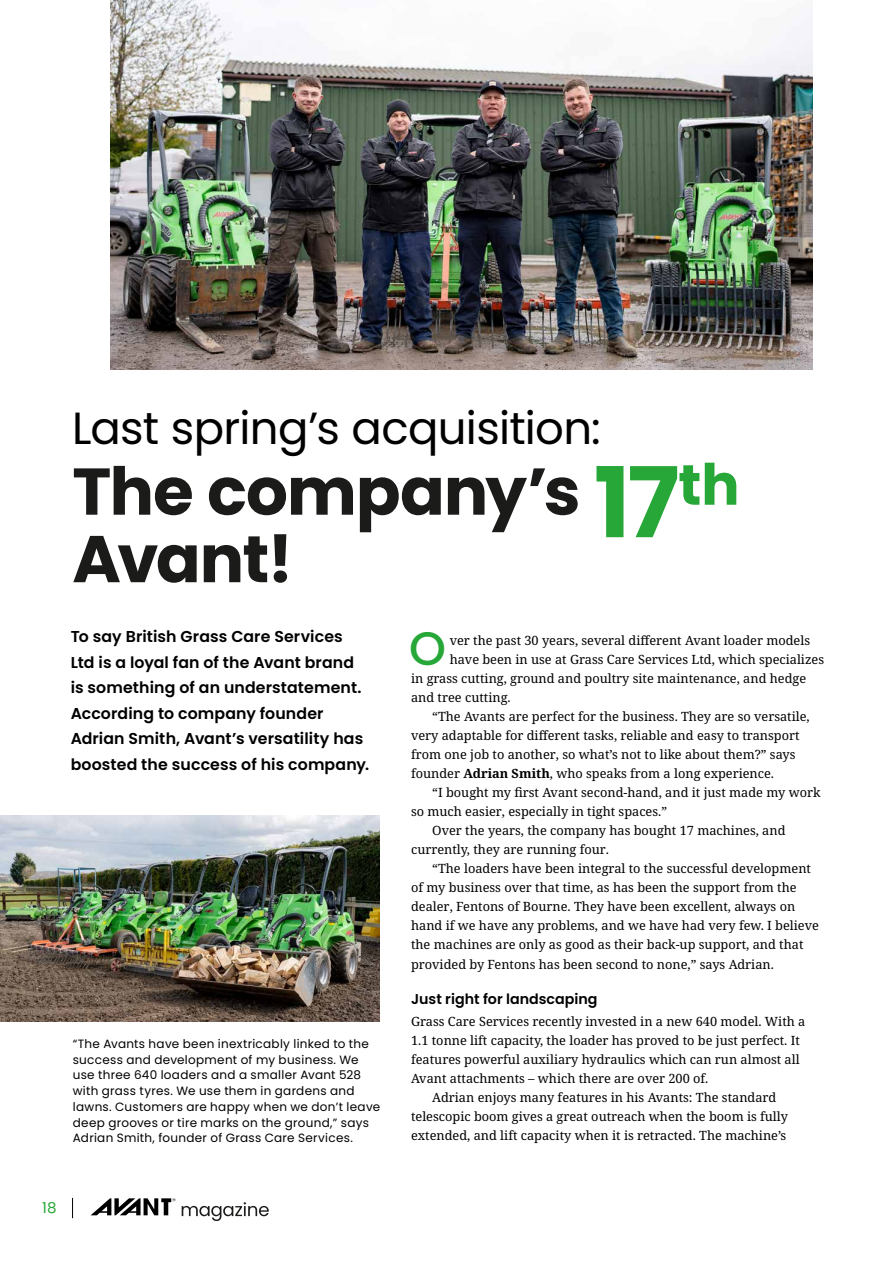
<style>
.page{position:relative;width:893px;height:1263px;background:#fff}
.page>*{position:absolute;margin:0;border:0;box-sizing:border-box;transform-origin:0 0}
.t1{font:700 66px/67.5px "Poppins";letter-spacing:-.015em;color:#1b1b1a}
.t2{font:500 46.95px "Poppins";color:#27a737}
.t3{font:45px "Poppins";letter-spacing:-.015em;color:#000}
.t4{font:600 15.75px/25.5px "Poppins";letter-spacing:.005em;color:#000}
.t5{font:15px "Poppins";color:#27a737}
.t6{font:600 14.25px "Poppins";color:#000}
.t7{font:12.75px "Noto Serif";color:#000}
.t8{font:12px/15.8px "Poppins";letter-spacing:.025em;color:#000}
.s1{font-size:97.5px;color:#27a737}
.s2{font-weight:700}
</style>
<div class="page">
<img style="left:110px;top:0;width:703px;height:370px">
<img style="left:0;top:816px;width:380px;height:205px">
<svg style="left:182px;top:1202px;width:87px;height:19px"></svg>
<svg style="left:91px;top:1198px;width:85px;height:17px"></svg>
<svg style="left:72px;top:1198px;width:1px;height:20px"></svg>
<h3 class="t3" style="left:72px;top:402px;width:530px">Last spring’s acquisition:</h3>
<h1 class="t1" style="left:72px;top:459px;width:669px">The company’s <span class="s1">17</span><sup>th<br></sup>Avant!</h1>
<p class="t4" style="left:71px;top:626px;width:300px">To say British Grass Care Services Ltd is a loyal fan of the Avant brand is something of an understatement.<br>According to company founder Adrian Smith, Avant’s versatility has boosted the success of his company.</p>
<h2 class="t2" style="left:409px;top:629px;width:38px">O</h2>
<p class="t7" style="left:450px;top:631px;width:362px">ver the past 30 years, several di昀昀erent Avant loader models</p>
<p class="t7" style="left:450px;top:650px;width:376px">have been in use at Grass Care Services Ltd, which specializes</p>
<p class="t7" style="left:411px;top:669px;width:397px">in grass cutting, ground and poultry site maintenance, and hedge</p>
<p class="t7" style="left:411px;top:688px;width:101px">and tree cutting.</p>
<p class="t7" style="left:432px;top:707px;width:379px">“The Avants are perfect for the business. They are so versatile,</p>
<p class="t7" style="left:411px;top:726px;width:390px">very adaptable for di昀昀erent tasks, reliable and easy to transport</p>
<p class="t7" style="left:411px;top:745px;width:386px">from one job to another, so what’s not to like about them?” says</p>
<p class="t7" style="left:411px;top:768px;width:365px">founder <span class="s2">Adrian Smith</span>, who speaks from a long experience.</p>
<p class="t7" style="left:432px;top:784px;width:390px">“I bought my 昀椀rst Avant second-hand, and it just made my work</p>
<p class="t7" style="left:411px;top:803px;width:258px">so much easier, especially in tight spaces.”</p>
<p class="t7" style="left:432px;top:822px;width:355px">Over the years, the company has bought 17 machines, and</p>
<p class="t7" style="left:411px;top:841px;width:200px">currently, they are running four.</p>
<p class="t7" style="left:432px;top:860px;width:380px">“The loaders have been integral to the successful development</p>
<p class="t7" style="left:411px;top:879px;width:387px">of my business over that time, as has been the support from the</p>
<p class="t7" style="left:411px;top:898px;width:386px">dealer, Fentons of Bourne. They have been excellent, always on</p>
<p class="t7" style="left:411px;top:917px;width:409px">hand if we have any problems, and we have had very few. I believe</p>
<p class="t7" style="left:411px;top:936px;width:394px">the machines are only as good as their back-up support, and that</p>
<p class="t7" style="left:411px;top:955px;width:364px">provided by Fentons has been second to none,” says Adrian.</p>
<p class="t6" style="left:411px;top:993px;width:188px">Just right for landscaping</p>
<p class="t7" style="left:411px;top:1012px;width:396px">Grass Care Services recently invested in a new 640 model. With a</p>
<p class="t7" style="left:411px;top:1031px;width:390px">1.1 tonne lift capacity, the loader has proved to be just perfect. It</p>
<p class="t7" style="left:411px;top:1050px;width:390px">features powerful auxiliary hydraulics which can run almost all</p>
<p class="t7" style="left:411px;top:1069px;width:299px">Avant attachments – which there are over 200 of.</p>
<p class="t7" style="left:432px;top:1088px;width:346px">Adrian enjoys many features in his Avants: The standard</p>
<p class="t7" style="left:411px;top:1107px;width:378px">telescopic boom gives a great outreach when the boom is fully</p>
<p class="t7" style="left:411px;top:1126px;width:377px">extended, and lift capacity when it is retracted. The machine’s</p>
<p class="t8" style="left:73px;top:1036px;width:309px">“The Avants have been inextricably linked to the success and development of my business. We use three 640 loaders and a smaller Avant 528 with grass tyres. We use them in gardens and lawns. Customers are happy when we don’t leave deep grooves or tire marks on the ground,” says Adrian Smith, founder of Grass Care Services.</p>
<p class="t5" style="left:42px;top:1199px;width:16px">18</p>
</div>
